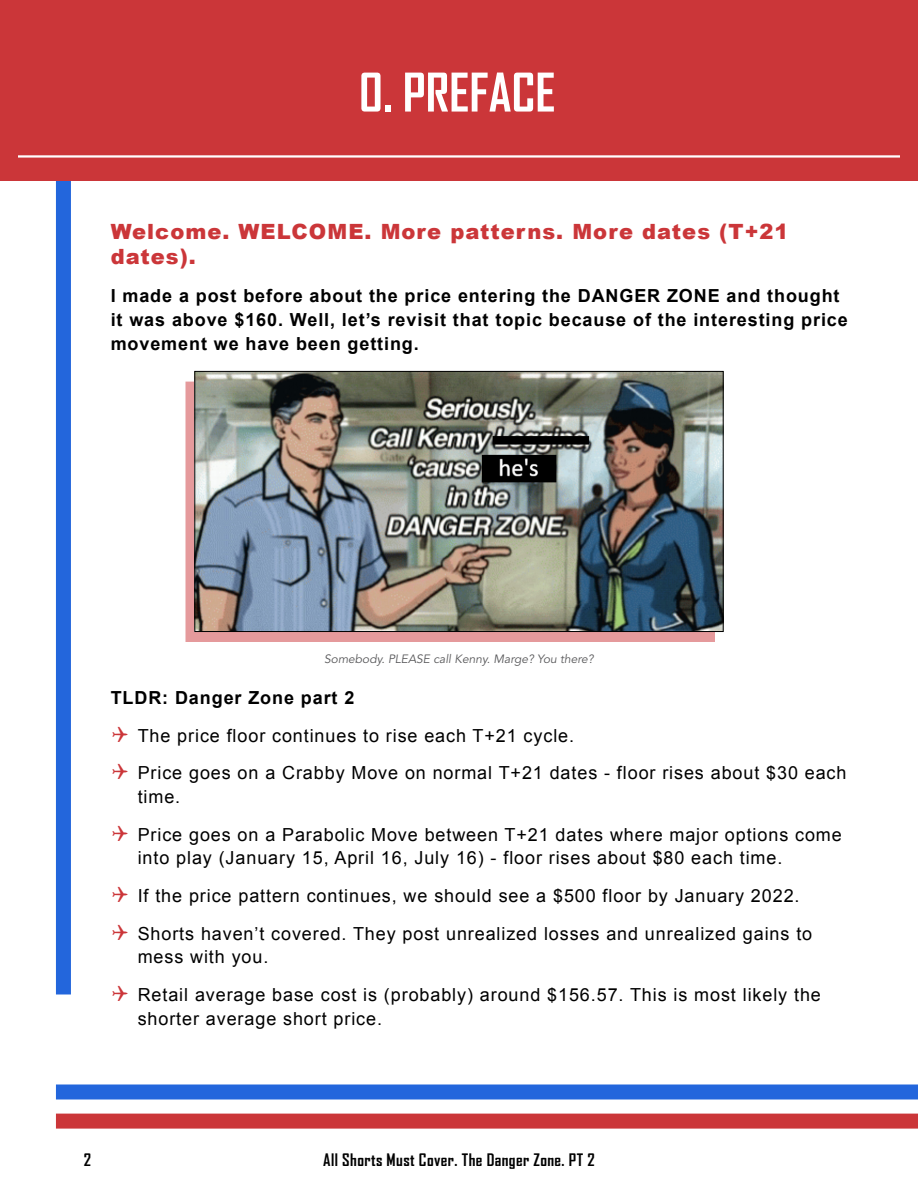
<style>
.page{position:relative;width:918px;height:1188px;background:#fff}
.page>*{position:absolute;margin:0;border:0;box-sizing:border-box;transform-origin:0 0}
.t1{font:700 51px "Agency FB";color:#fff}
.t2{font:900 21px/25.2px "Arial";letter-spacing:.05em;color:#cb3639}
.t3{font:18px/24px "Arial";letter-spacing:.05em;color:#000}
.t4{font:700 18px/24px "Arial";letter-spacing:.05em;color:#000}
.t5{font:700 16.5px "Agency FB";letter-spacing:.025em;color:#000}
.t6{font:italic 12px "Avenir LT Std";color:#59595b}
.s1{color:#cb3639}
</style>
<div class="page">
<div style="left:56px;top:0;width:15px;height:994px;background:#2366dc"></div>
<div style="left:56px;top:1114px;width:862px;height:15px;background:#cb3639"></div>
<div style="left:56px;top:1084px;width:862px;height:16px;background:#2366dc"></div>
<div style="left:0;top:0;width:918px;height:181px;background:#cb3639"></div>
<hr style="left:18px;top:155px;width:882px;height:3px;background:#fff">
<div style="left:186px;top:381px;width:529px;height:261px;background:#e59a9c"></div>
<img style="left:197px;top:373px;width:524px;height:257px">
<div style="left:195px;top:371px;width:528px;height:261px;border:1px solid #000"></div>
<h1 class="t1" style="left:359px;top:64px;width:198px">0. Preface</h1>
<p class="t2" style="left:111px;top:218px;width:679px">Welcome. WELCOME. More patterns. More dates (T+21 dates).</p>
<p class="t4" style="left:111px;top:284px;width:739px">I made a post before about the price entering the DANGER ZONE and thought it was above $160. Well, let’s revisit that topic because of the interesting price movement we have been getting.</p>
<p class="t6" style="left:324px;top:652px;width:271px">Somebody. PLEASE call Kenny. Marge? You there?</p>
<p class="t4" style="left:111px;top:686px;width:245px">TLDR: Danger Zone part 2</p>
<p class="t3" style="left:111px;top:723px;width:465px"><span class="s1">✔</span> The price floor continues to rise each T+21 cycle.</p>
<p class="t3" style="left:138px;top:761px;width:710px;text-indent:-27px"><span class="s1">✔</span> Price goes on a Crabby Move on normal T+21 dates - floor rises about $30 each time.</p>
<p class="t3" style="left:138px;top:822px;width:706px;text-indent:-27px"><span class="s1">✔</span> Price goes on a Parabolic Move between T+21 dates where major options come into play (January 15, April 16, July 16) - floor rises about $80 each time.</p>
<p class="t3" style="left:111px;top:884px;width:690px"><span class="s1">✔</span> If the price pattern continues, we should see a $500 floor by January 2022.</p>
<p class="t3" style="left:138px;top:921px;width:676px;text-indent:-27px"><span class="s1">✔</span> Shorts haven’t covered. They post unrealized losses and unrealized gains to mess with you.</p>
<p class="t3" style="left:138px;top:983px;width:685px;text-indent:-27px"><span class="s1">✔</span> Retail average base cost is (probably) around $156.57. This is most likely the shorter average short price.</p>
<p class="t5" style="left:84px;top:1150px;width:9px">2</p>
<p class="t5" style="left:323px;top:1150px;width:273px">All Shorts Must Cover. The Danger Zone. PT 2</p>
</div>
